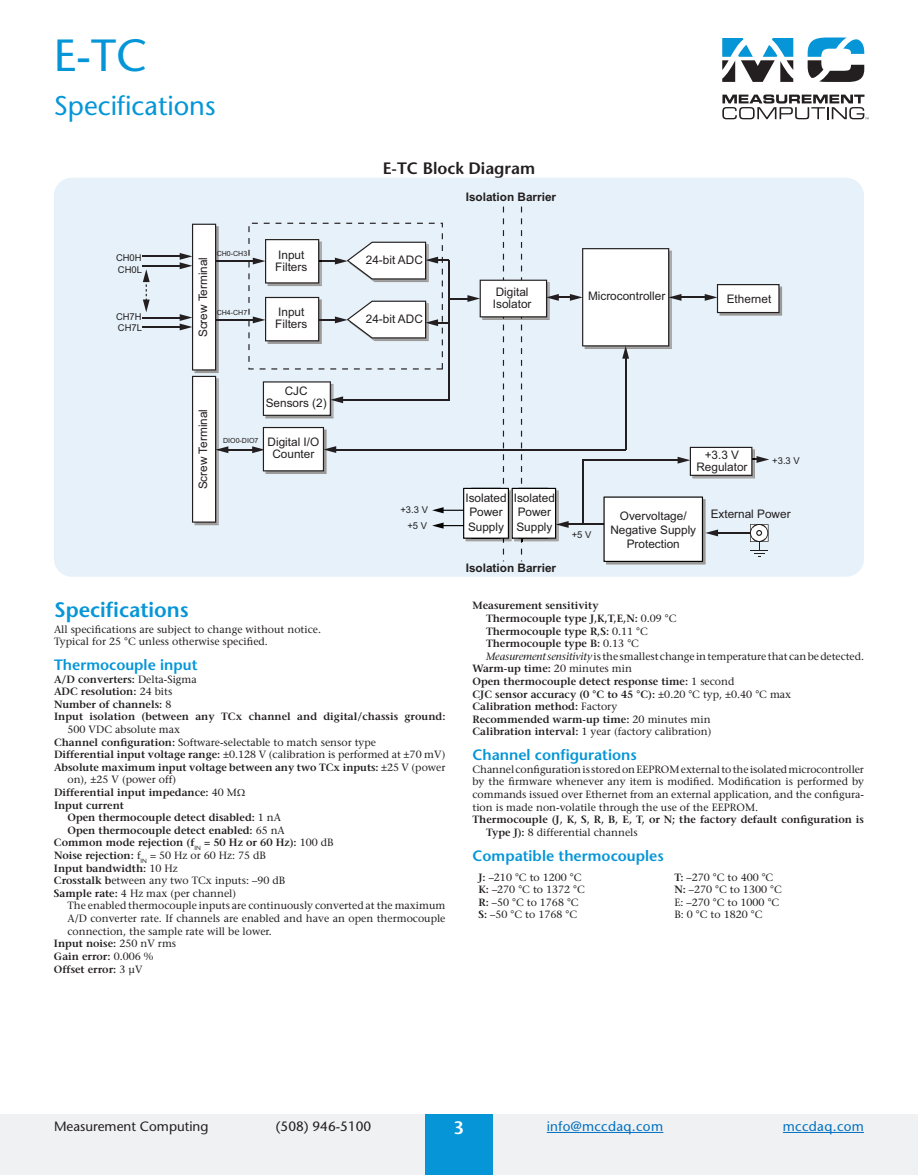
<style>
.page{position:relative;width:918px;height:1175px;background:#fff}
.page>*{position:absolute;margin:0;border:0;box-sizing:border-box;transform-origin:0 0}
.t1{font:45px "Stone Sans";color:#0696d7}
.t2{font:27px "Stone Sans";color:#0696d7}
.t3{font:600 21px "Stone Sans";color:#0696d7}
.t4{font:600 18px "Stone Sans";color:#fff}
.t5{font:600 16.5px "Stone Sans";color:#231f20}
.t6{font:600 15px "Stone Sans";color:#0696d7}
.t7{font:13.5px "Stone Sans";color:#231f20}
.t8{font:13.5px "Stone Sans";letter-spacing:.025em;color:#0070c0}
.t9{font:11.85px/11.9px "Arial";color:#231f20}
.t10{font:11.85px/14.1px "Arial";color:#211e1e}
.t11{font:700 11.85px "Arial";color:#211e1e}
.t12{font:10.5px/12.6px "Stone Serif";color:#231f20}
.t13{font:600 10.5px/12.6px "Stone Serif";color:#231f20}
.t14{font:9.45px/11.9px "Arial";color:#231f20}
.t15{font:9.45px "Arial";color:#211e1e}
.t16{font:7.05px "Arial";color:#231f20}
.s1{font-weight:400}
.s2{font-weight:600}
.s3{font-style:italic}
</style>
<div class="page">
<svg style="left:722px;top:94px;width:147px;height:25px"></svg>
<svg style="left:722px;top:38px;width:71px;height:44px"></svg>
<svg style="left:808px;top:38px;width:56px;height:44px"></svg>
<div style="left:0;top:1114px;width:918px;height:60px;background:#f0f1f2"></div>
<div style="left:425px;top:1114px;width:68px;height:60px;background:#0696d7"></div>
<hr style="left:547px;top:1132px;width:116px;height:1px;background:#0070c0">
<hr style="left:783px;top:1132px;width:81px;height:1px;background:#0070c0">
<div style="left:54px;top:178px;width:810px;height:399px;background:#e6f1f9;border-radius:18px"></div>
<hr style="left:143px;top:265px;width:39px;height:1px;background:#231f20">
<hr style="left:143px;top:326px;width:39px;height:1px;background:#231f20">
<hr style="left:143px;top:256px;width:39px;height:1px;background:#231f20">
<hr style="left:143px;top:317px;width:39px;height:1px;background:#231f20">
<svg style="left:143px;top:269px;width:7px;height:43px"></svg>
<svg style="left:180px;top:218px;width:602px;height:346px"></svg>
<h1 class="t1" style="left:54px;top:29px;width:95px">E-TC</h1>
<h2 class="t2" style="left:54px;top:89px;width:163px">Specifications</h2>
<p class="t14" style="left:116px;top:251px;width:28px">CH0H<br>CH0L</p>
<p class="t14" style="left:116px;top:310px;width:28px">CH7H<br>CH7L</p>
<p class="t9" style="left:197px;top:337px;width:82px;rotate:-90deg">Screw Terminal</p>
<p class="t16" style="left:217px;top:249px;width:32px">CH0-CH3</p>
<p class="t16" style="left:217px;top:308px;width:32px">CH4-CH7</p>
<p class="t9" style="left:275px;top:249px;width:34px">Input<br>Filters</p>
<p class="t9" style="left:275px;top:306px;width:34px">Input<br>Filters</p>
<p class="t9" style="left:197px;top:489px;width:82px;rotate:-90deg">Screw Terminal</p>
<p class="t16" style="left:223px;top:436px;width:37px">DIO0-DIO7</p>
<p class="t9" style="left:266px;top:385px;width:62px;text-align:center">CJC<br>Sensors (2)</p>
<p class="t9" style="left:268px;top:436px;width:53px;text-align:center">Digital I/O<br>Counter</p>
<h3 class="t5" style="left:383px;top:159px;width:154px">E-TC Block Diagram</h3>
<p class="t9" style="left:366px;top:254px;width:59px">24-bit ADC</p>
<p class="t9" style="left:366px;top:313px;width:59px">24-bit ADC</p>
<p class="t11" style="left:466px;top:189px;width:92px">Isolation Barrier</p>
<p class="t9" style="left:493px;top:286px;width:40px">Digital<br>Isolator</p>
<p class="t9" style="left:588px;top:290px;width:79px">Microcontroller</p>
<p class="t9" style="left:727px;top:292px;width:46px">Ethernet</p>
<p class="t15" style="left:400px;top:504px;width:29px">+3.3 V</p>
<p class="t15" style="left:407px;top:519px;width:21px">+5 V</p>
<p class="t10" style="left:465px;top:491px;width:43px">Isolated<br>Power<br>Supply</p>
<p class="t10" style="left:514px;top:491px;width:43px">Isolated<br>Power<br>Supply</p>
<p class="t11" style="left:466px;top:560px;width:92px">Isolation Barrier</p>
<p class="t14" style="left:572px;top:529px;width:21px">+5 V</p>
<p class="t9" style="left:696px;top:449px;width:53px;text-align:center">+3.3 V<br>Regulator</p>
<p class="t14" style="left:772px;top:455px;width:29px">+3.3 V</p>
<p class="t10" style="left:610px;top:508px;width:87px;text-align:center">Overvoltage/<br>Negative Supply<br>Protection</p>
<p class="t9" style="left:711px;top:508px;width:81px">External Power</p>
<h3 class="t3" style="left:54px;top:597px;width:136px">Specifications</h3>
<p class="t12" style="left:54px;top:622px;width:269px">All specifications are subject to change without notice.<br>Typical for 25 °C unless otherwise specified.</p>
<h3 class="t6" style="left:54px;top:655px;width:145px">Thermocouple input</h3>
<p class="t13" style="left:54px;top:672px;width:393px">A/D converters: <span class="s1">Delta-Sigma<br></span>ADC resolution: <span class="s1">24 bits<br></span>Number of channels: <span class="s1">8<br></span>Input isolation (between any TCx channel and digital/chassis ground:</p>
<p class="t12" style="left:68px;top:723px;width:114px">500 VDC absolute max</p>
<p class="t12" style="left:54px;top:735px;width:324px"><span class="s2">Channel configuration:</span> Software-selectable to match sensor type</p>
<p class="t12" style="left:54px;top:748px;width:393px"><span class="s2">Differential input voltage range:</span> ±0.128 V (calibration is performed at ±70 mV)</p>
<p class="t13" style="left:54px;top:761px;width:393px">Absolute maximum input voltage between any two TCx inputs: <span class="s1">±25 V (power</span></p>
<p class="t12" style="left:68px;top:773px;width:110px">on), ±25 V (power off)</p>
<p class="t13" style="left:54px;top:786px;width:185px">Differential input impedance: <span class="s1">40 M</span></p>
<p class="t13" style="left:54px;top:798px;width:72px">Input current</p>
<p class="t13" style="left:68px;top:811px;width:215px">Open thermocouple detect disabled: <span class="s1">1 nA</span></p>
<p class="t13" style="left:68px;top:824px;width:219px">Open thermocouple detect enabled: <span class="s1">65 nA</span></p>
<p class="t13" style="left:54px;top:836px;width:281px">Common mode rejection (f<sub>IN</sub> = 50 Hz or 60 Hz): <span class="s1">100 dB</span></p>
<p class="t12" style="left:54px;top:849px;width:214px"><span class="s2">Noise rejection:</span> f<sub>IN</sub> = 50 Hz or 60 Hz: 75 dB</p>
<p class="t13" style="left:54px;top:861px;width:125px">Input bandwidth: <span class="s1">10 Hz</span></p>
<p class="t12" style="left:54px;top:874px;width:233px"><span class="s2">Crosstalk b</span>etween any two TCx inputs: –90 dB</p>
<p class="t12" style="left:54px;top:887px;width:184px"><span class="s2">Sample rate:</span> 4 Hz max (per channel)</p>
<p class="t12" style="left:68px;top:899px;width:380px">The enabled thermocouple inputs are continuously converted at the maximum</p>
<p class="t12" style="left:68px;top:912px;width:380px">A/D converter rate. If channels are enabled and have an open thermocouple</p>
<p class="t12" style="left:68px;top:924px;width:206px">connection, the sample rate will be lower.</p>
<p class="t13" style="left:54px;top:937px;width:124px">Input noise: <span class="s1">250 nV rms</span></p>
<p class="t13" style="left:54px;top:950px;width:101px">Gain error: <span class="s1">0.006 %</span></p>
<p class="t13" style="left:54px;top:962px;width:90px">Offset error: <span class="s1">3 µV</span></p>
<p class="t13" style="left:472px;top:599px;width:128px">Measurement sensitivity</p>
<p class="t13" style="left:486px;top:612px;width:192px">Thermocouple type J,K,T,E,N: <span class="s1">0.09 °C</span></p>
<p class="t13" style="left:486px;top:624px;width:163px">Thermocouple type R,S: <span class="s1">0.11 °C</span></p>
<p class="t13" style="left:486px;top:637px;width:155px">Thermocouple type B: <span class="s1">0.13 °C</span></p>
<p class="t12" style="left:486px;top:650px;width:380px"><span class="s3">Measurement sensitivity</span> is the smallest change in temperature that can be detected.</p>
<p class="t13" style="left:472px;top:662px;width:161px">Warm-up time: <span class="s1">20 minutes min</span></p>
<p class="t13" style="left:472px;top:675px;width:263px">Open thermocouple detect response time: <span class="s1">1 second</span></p>
<p class="t13" style="left:472px;top:687px;width:320px">CJC sensor accuracy (0 °C to 45 °C): <span class="s1">±0.20 °C typ, ±0.40 °C max</span></p>
<p class="t13" style="left:472px;top:700px;width:146px">Calibration method: <span class="s1">Factory</span></p>
<p class="t13" style="left:472px;top:713px;width:240px">Recommended warm-up time: <span class="s1">20 minutes min</span></p>
<p class="t12" style="left:472px;top:725px;width:240px"><span class="s2">Calibration interval:</span> 1 year (factory calibration)</p>
<h3 class="t6" style="left:472px;top:746px;width:166px">Channel configurations</h3>
<p class="t12" style="left:472px;top:763px;width:393px;text-align:justify">Channel configuration is stored on EEPROM external to the isolated microcontroller by the firmware whenever any item is modified. Modification is performed by commands issued over Ethernet from an external application, and the configura&shy;tion is made non-volatile through the use of the EEPROM.</p>
<p class="t13" style="left:486px;top:813px;width:380px;text-indent:-14px">Thermocouple (J, K, S, R, B, E, T, or N; the factory default configuration is<br>Type J): <span class="s1">8 differential channels</span></p>
<h3 class="t6" style="left:472px;top:846px;width:193px">Compatible thermocouples</h3>
<p class="t12" style="left:478px;top:870px;width:108px"><span class="s2">J:</span> –210 °C to 1200 °C<br><span class="s2">K:</span> –270 °C to 1372 °C<br><span class="s2">R:</span> –50 °C to 1768 °C<br><span class="s2">S:</span> –50 °C to 1768 °C</p>
<p class="t12" style="left:674px;top:870px;width:109px"><span class="s2">T:</span> –270 °C to 400 °C<br><span class="s2">N:</span> –270 °C to 1300 °C<br>E: –270 °C to 1000 °C<br>B: 0 °C to 1820 °C</p>
<p class="t7" style="left:54px;top:1118px;width:156px">Measurement Computing</p>
<p class="t7" style="left:276px;top:1118px;width:97px">(508) 946-5100</p>
<h3 class="t4" style="left:454px;top:1117px;width:12px">3</h3>
<p class="t8" style="left:547px;top:1118px;width:118px">info@mccdaq.com</p>
<p class="t8" style="left:783px;top:1118px;width:83px">mccdaq.com</p>
</div>
